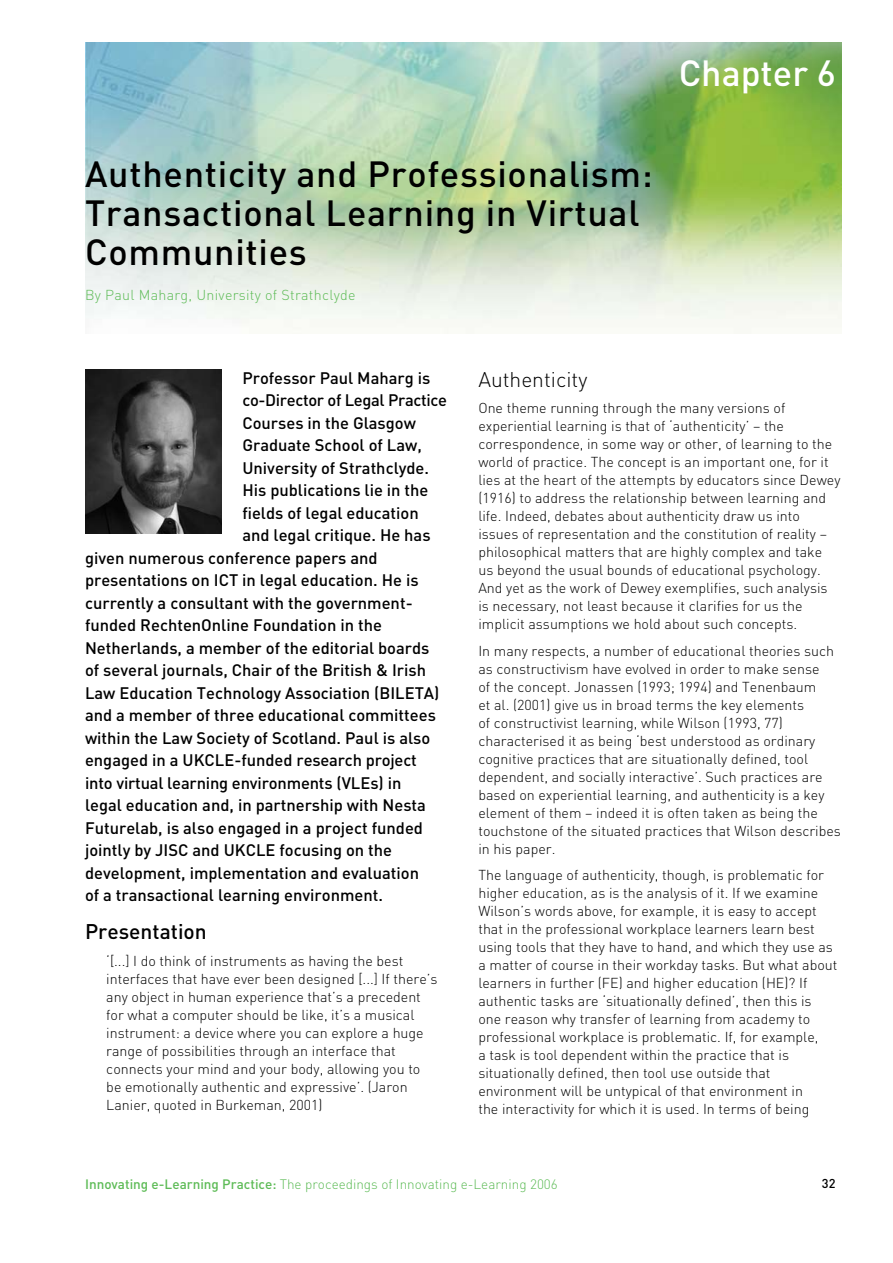
<style>
.page{position:relative;width:893px;height:1263px;background:#fff}
.page>*{position:absolute;margin:0;border:0;box-sizing:border-box;transform-origin:0 0}
.main_header2{font:500 36px/39px "JISC";letter-spacing:.02em;color:#000}
.chapter{font:500 36px "JISC";color:#fff}
.text_heading_bold{font:500 21px "JISC";color:#000}
.text_heading{font:300 21px "JISC";color:#000}
.intro_para{font:500 16.5px "JISC";color:#000}
.intro_para-2{font:500 16.5px "JISC";letter-spacing:-.02em;color:#000}
.body{font:300 14.25px/18px "JISC";color:#000}
.tabs{font:300 14.25px/18px "JISC";color:#000}
.body-2{font:300 14.25px "JISC";letter-spacing:.02em;color:#5dbb56}
.t1{font:300 13.5px "JISC";color:#5dbb56}
.t2{font:500 12.75px "JISC";color:#000}
.s1{font-weight:500}
</style>
<div class="page">
<img style="left:85px;top:43px;width:757px;height:290px">
<img style="left:85px;top:370px;width:136px;height:164px">
<p class="main_header2" style="left:85px;top:153px;width:569px">Authenticity and Professionalism:<br>Transactional Learning in Virtual<br>Communities</p>
<p class="body-2" style="left:85px;top:286px;width:272px">By Paul Maharg, University of Strathclyde</p>
<p class="chapter" style="left:679px;top:50px;width:159px">Chapter 6</p>
<p class="intro_para" style="left:242px;top:367px;width:190px">Professor Paul Maharg is</p>
<p class="intro_para-2" style="left:242px;top:390px;width:206px">co-Director of Legal Practice</p>
<p class="intro_para" style="left:242px;top:412px;width:175px">Courses in the Glasgow</p>
<p class="intro_para" style="left:242px;top:435px;width:181px">Graduate School of Law,</p>
<p class="intro_para" style="left:242px;top:457px;width:188px">University of Strathclyde.</p>
<p class="intro_para" style="left:242px;top:480px;width:188px">His publications lie in the</p>
<p class="intro_para" style="left:242px;top:502px;width:178px">fields of legal education</p>
<p class="intro_para" style="left:242px;top:525px;width:190px">and legal critique. He has</p>
<p class="intro_para" style="left:85px;top:547px;width:294px">given numerous conference papers and</p>
<p class="intro_para" style="left:85px;top:570px;width:335px">presentations on ICT in legal education. He is</p>
<p class="intro_para" style="left:85px;top:592px;width:329px">currently a consultant with the government-</p>
<p class="intro_para" style="left:85px;top:615px;width:298px">funded RechtenOnline Foundation in the</p>
<p class="intro_para" style="left:85px;top:637px;width:346px">Netherlands, a member of the editorial boards</p>
<p class="intro_para" style="left:85px;top:660px;width:343px">of several journals, Chair of the British &amp; Irish</p>
<p class="intro_para" style="left:85px;top:682px;width:356px">Law Education Technology Association (BILETA)</p>
<p class="intro_para" style="left:85px;top:705px;width:352px">and a member of three educational committees</p>
<p class="intro_para" style="left:85px;top:727px;width:347px">within the Law Society of Scotland. Paul is also</p>
<p class="intro_para" style="left:85px;top:750px;width:333px">engaged in a UKCLE-funded research project</p>
<p class="intro_para" style="left:85px;top:772px;width:318px">into virtual learning environments (VLEs) in</p>
<p class="intro_para" style="left:85px;top:795px;width:342px">legal education and, in partnership with Nesta</p>
<p class="intro_para" style="left:85px;top:817px;width:339px">Futurelab, is also engaged in a project funded</p>
<p class="intro_para" style="left:85px;top:840px;width:309px">jointly by JISC and UKCLE focusing on the</p>
<p class="intro_para" style="left:85px;top:862px;width:336px">development, implementation and evaluation</p>
<p class="intro_para" style="left:85px;top:885px;width:299px">of a transactional learning environment.</p>
<p class="text_heading_bold" style="left:85px;top:918px;width:123px">Presentation</p>
<p class="tabs" style="left:106px;top:951px;width:333px">‘[...] I do think of instruments as having the best interfaces that have ever been designed [...] If there’s any object in human experience that’s a precedent for what a computer should be like, it’s a musical instrument: a device where you can explore a huge range of possibilities through an interface that connects your mind and your body, allowing you to be emotionally authentic and expressive’. (Jaron Lanier, quoted in Burkeman, 2001)</p>
<p class="text_heading" style="left:478px;top:366px;width:110px">Authenticity</p>
<p class="body" style="left:478px;top:399px;width:364px">One theme running through the many versions of experiential learning is that of ‘authenticity’ – the correspondence, in some way or other, of learning to the world of practice. The concept is an important one, for it lies at the heart of the attempts by educators since Dewey (1916) to address the relationship between learning and life. Indeed, debates about authenticity draw us into issues of representation and the constitution of reality – philosophical matters that are highly complex and take us beyond the usual bounds of educational psychology.<br>And yet as the work of Dewey exemplifies, such analysis is necessary, not least because it clarifies for us the implicit assumptions we hold about such concepts.</p>
<p class="body" style="left:478px;top:642px;width:364px">In many respects, a number of educational theories such as constructivism have evolved in order to make sense<br>of the concept. Jonassen (1993; 1994) and Tenenbaum<br>et al. (2001) give us in broad terms the key elements<br>of constructivist learning, while Wilson (1993, 77) characterised it as being ‘best understood as ordinary cognitive practices that are situationally defined, tool dependent, and socially interactive’. Such practices are based on experiential learning, and authenticity is a key element of them – indeed it is often taken as being the touchstone of the situated practices that Wilson describes in his paper.</p>
<p class="body" style="left:478px;top:866px;width:361px">The language of authenticity, though, is problematic for higher education, as is the analysis of it. If we examine Wilson’s words above, for example, it is easy to accept that in the professional workplace learners learn best using tools that they have to hand, and which they use as a matter of course in their workday tasks. But what about learners in further (FE) and higher education (HE)? If authentic tasks are ‘situationally defined’, then this is one reason why transfer of learning from academy to professional workplace is problematic. If, for example,<br>a task is tool dependent within the practice that is situationally defined, then tool use outside that environment will be untypical of that environment in<br>the interactivity for which it is used. In terms of being</p>
<p class="t1" style="left:85px;top:1176px;width:474px"><span class="s1">Innovating e-Learning Practice:</span> The proceedings of Innovating e-Learning 2006</p>
<p class="t2" style="left:822px;top:1176px;width:15px">32</p>
</div>
